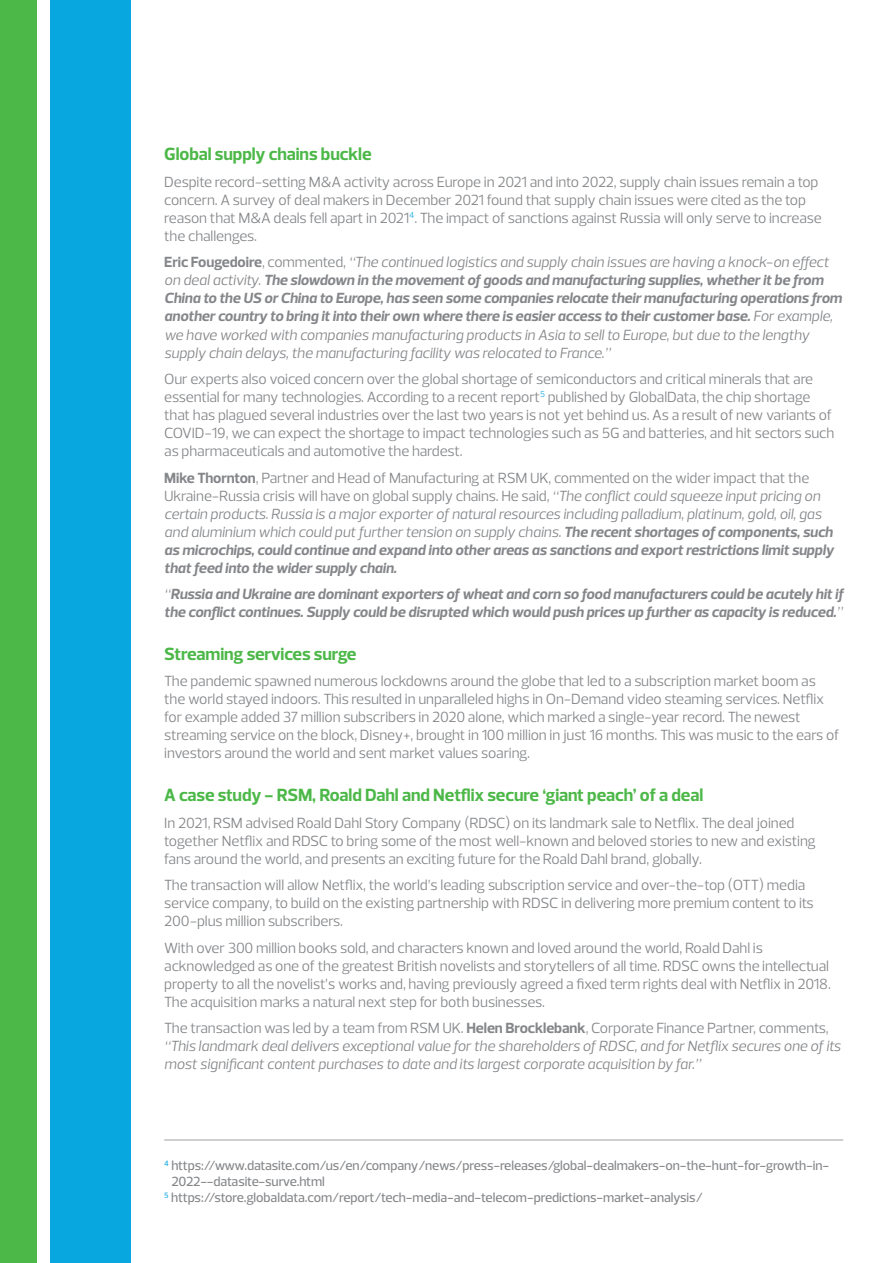
<style>
.page{position:relative;width:893px;height:1263px;background:#fff}
.page>*{position:absolute;margin:0;border:0;box-sizing:border-box;transform-origin:0 0}
.t1{font:700 18px "Prelo";letter-spacing:-.005em;color:#4cb848}
.t2{font:15px/18px "Prelo";letter-spacing:-.01em;color:#848689}
.t3{font:italic 15px/18px "Prelo";letter-spacing:-.005em;color:#848689}
.t4{font:italic 700 15px/18px "Prelo";letter-spacing:-.005em;color:#848689}
.t5{font:500 13.5px "Prelo";letter-spacing:-.01em;color:#848689}
.s1{font-weight:700;font-style:normal}
.s2{font-style:normal}
.s3{font-weight:700}
.s4{font-weight:400}
</style>
<div class="page">
<div style="left:0;top:0;width:37px;height:1263px;background:#4cb848"></div>
<div style="left:50px;top:0;width:81px;height:1263px;background:#08a7e0"></div>
<hr style="left:892px;top:50px;width:1px;height:30px;background:#848689">
<hr style="left:164px;top:1139px;width:679px;height:2px;background:#bebfc2">
<p class="t1" style="left:164px;top:144px;width:209px">Global supply chains buckle</p>
<p class="t2" style="left:164px;top:173px;width:659px">Despite record-setting M&amp;A activity across Europe in 2021 and into 2022, supply chain issues remain a top concern. A survey of deal makers in December 2021 found that supply chain issues were cited as the top reason that M&amp;A deals fell apart in 2021<sup>4</sup>. The impact of sanctions against Russia will only serve to increase the challenges.</p>
<p class="t3" style="left:164px;top:253px;width:679px"><span class="s1">Eric Fougedoire</span><span class="s2">, commented,</span> “The continued logistics and supply chain issues are having a knock-on effect on deal activity. <span class="s3">The slowdown in the movement of goods and manufacturing supplies, whether it be from China to the US or China to Europe, has seen some companies relocate their manufacturing operations from another country to bring it into their own where there is easier access to their customer base.</span> For example, we have worked with companies manufacturing products in Asia to sell to Europe, but due to the lengthy supply chain delays, the manufacturing facility was relocated to France.”</p>
<p class="t2" style="left:164px;top:370px;width:672px">Our experts also voiced concern over the global shortage of semiconductors and critical minerals that are essential for many technologies. According to a recent report<sup>5</sup> published by GlobalData, the chip shortage that has plagued several industries over the last two years is not yet behind us. As a result of new variants of COVID-19, we can expect the shortage to impact technologies such as 5G and batteries, and hit sectors such as pharmaceuticals and automotive the hardest.</p>
<p class="t3" style="left:164px;top:468px;width:671px"><span class="s1">Mike Thornton</span><span class="s2">, Partner and Head of Manufacturing at RSM UK, commented on the wider impact that the Ukraine-Russia crisis will have on global supply chains. He said,</span> “The conflict could squeeze input pricing on certain products. Russia is a major exporter of natural resources including palladium, platinum, gold, oil, gas and aluminium which could put further tension on supply chains. <span class="s3">The recent shortages of components, such as microchips, could continue and expand into other areas as sanctions and export restrictions limit supply that feed into the wider supply chain.</span></p>
<p class="t4" style="left:164px;top:585px;width:680px"><span class="s4">“</span>Russia and Ukraine are dominant exporters of wheat and corn so food manufacturers could be acutely hit if the conflict continues. Supply could be disrupted which would push prices up further as capacity is reduced.<span class="s4">”</span></p>
<p class="t1" style="left:164px;top:644px;width:194px">Streaming services surge</p>
<p class="t2" style="left:164px;top:672px;width:677px">The pandemic spawned numerous lockdowns around the globe that led to a subscription market boom as the world stayed indoors. This resulted in unparalleled highs in On-Demand video steaming services. Netflix for example added 37 million subscribers in 2020 alone, which marked a single-year record. The newest streaming service on the block, Disney+, brought in 100 million in just 16 months. This was music to the ears of investors around the world and sent market values soaring.</p>
<p class="t1" style="left:164px;top:785px;width:540px">A case study - RSM, Roald Dahl and Netflix secure ‘giant peach’ of a deal</p>
<p class="t2" style="left:164px;top:814px;width:653px">In 2021, RSM advised Roald Dahl Story Company (RDSC) on its landmark sale to Netflix. The deal joined together Netflix and RDSC to bring some of the most well-known and beloved stories to new and existing fans around the world, and presents an exciting future for the Roald Dahl brand, globally.</p>
<p class="t2" style="left:164px;top:876px;width:651px">The transaction will allow Netflix, the world’s leading subscription service and over-the-top (OTT) media service company, to build on the existing partnership with RDSC in delivering more premium content to its<br>200-plus million subscribers.</p>
<p class="t2" style="left:164px;top:939px;width:668px">With over 300 million books sold, and characters known and loved around the world, Roald Dahl is acknowledged as one of the greatest British novelists and storytellers of all time. RDSC owns the intellectual property to all the novelist’s works and, having previously agreed a fixed term rights deal with Netflix in 2018.<br>The acquisition marks a natural next step for both businesses.</p>
<p class="t3" style="left:164px;top:1019px;width:678px"><span class="s2">The transaction was led by a team from RSM UK.</span> <span class="s1">Helen Brocklebank</span><span class="s2">, Corporate Finance Partner, comments, </span>“This landmark deal delivers exceptional value for the shareholders of RDSC, and for Netflix secures one of its most significant content purchases to date and its largest corporate acquisition by far.”</p>
<p class="t5" style="left:164px;top:1158px;width:667px"><sup>4</sup> https://www.datasite.com/us/en/company/news/press-releases/global-dealmakers-on-the-hunt-for-growth-in-</p>
<p class="t5" style="left:171px;top:1174px;width:155px">2022--datasite-surve.html</p>
<p class="t5" style="left:164px;top:1190px;width:540px"><sup>5</sup> https://store.globaldata.com/report/tech-media-and-telecom-predictions-market-analysis/</p>
</div>
